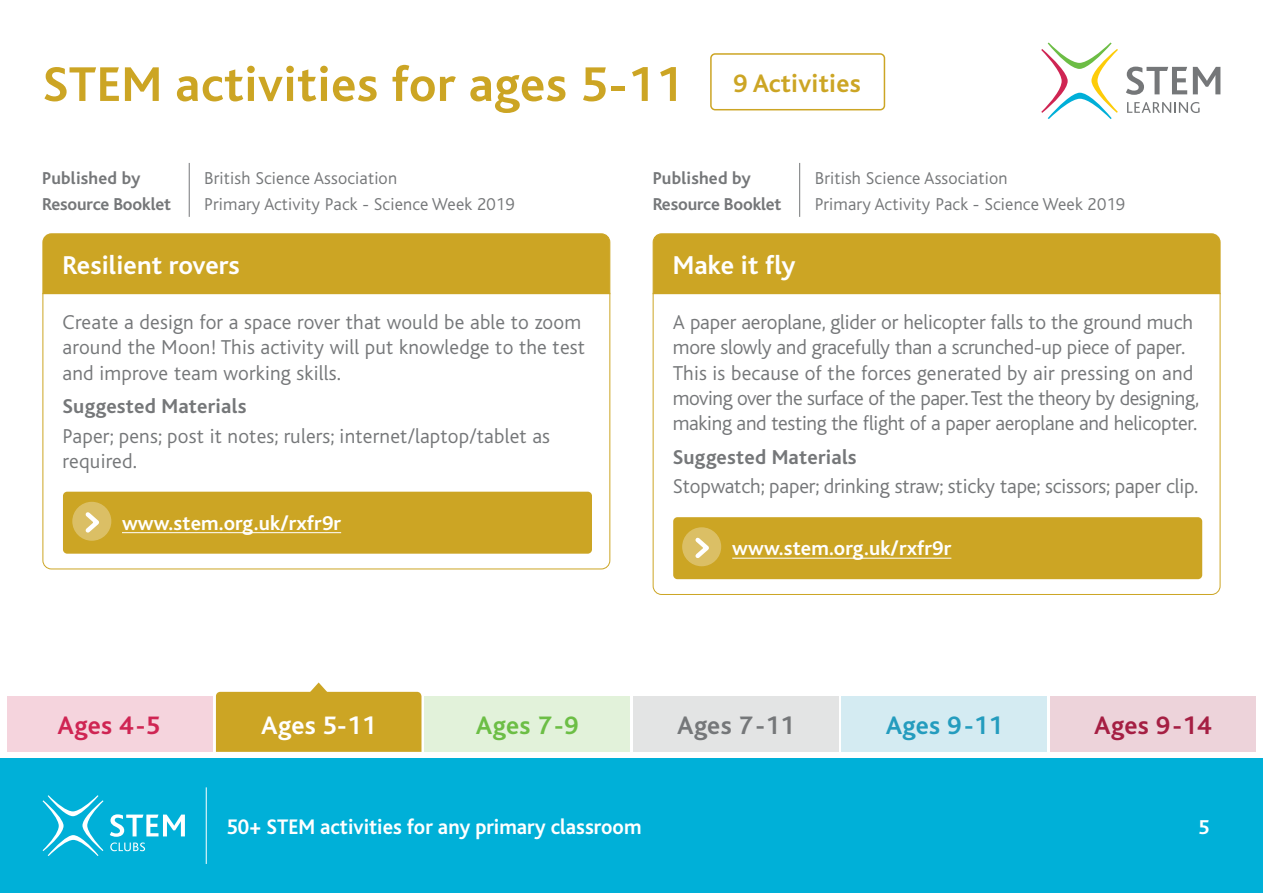
<style>
.page{position:relative;width:1263px;height:893px;background:#fff}
.page>*{position:absolute;margin:0;border:0;box-sizing:border-box;transform-origin:0 0}
.t1{font:700 51px "Bliss";letter-spacing:.01em;color:#cca524}
.t2{font:700 27px "Bliss";letter-spacing:.005em;color:#fff}
.t3{font:700 26.4px "Bliss";letter-spacing:.01em;color:#fff}
.t4{font:700 26.4px "Bliss";letter-spacing:.01em;color:#757779}
.t5{font:700 26.4px "Bliss";letter-spacing:.01em;color:#249cbe}
.t6{font:700 26.4px "Bliss";letter-spacing:.01em;color:#a51f43}
.t7{font:700 26.4px "Bliss";color:#cf2553}
.t8{font:700 26.4px "Bliss";color:#6cbe45}
.t9{font:700 22.05px "Bliss";color:#fff;scale:.95 1}
.t10{font:300 21px/25.2px "Bliss";letter-spacing:-.005em;color:#757779}
.t11{font:700 21px "Bliss";letter-spacing:.005em;color:#fff}
.t12{font:700 21px "Bliss";letter-spacing:.01em;color:#757779}
.t13{font:300 18px "Bliss";letter-spacing:.01em;color:#757779}
.t14{font:700 18px "Bliss";letter-spacing:-.01em;color:#757779}
.t15{font:700 18px "Bliss";letter-spacing:.01em;color:#757779}
</style>
<div class="page">
<div style="left:710px;top:53px;width:175px;height:57px;border:2px solid #cca524;border-radius:4px"></div>
<svg style="left:42px;top:294px;width:569px;height:276px"></svg>
<svg style="left:652px;top:294px;width:569px;height:301px"></svg>
<div style="left:42px;top:233px;width:569px;height:61px;background:#cca524"></div>
<div style="left:652px;top:233px;width:569px;height:61px;background:#cca524"></div>
<div style="left:63px;top:492px;width:529px;height:62px;background:#cca524;border-radius:4px"></div>
<div style="left:673px;top:517px;width:529px;height:62px;background:#cca524;border-radius:4px"></div>
<hr style="left:122px;top:532px;width:219px;height:1px;background:#fff">
<hr style="left:732px;top:558px;width:219px;height:1px;background:#fff">
<hr style="left:799px;top:163px;width:1px;height:54px;background:#757779">
<hr style="left:189px;top:163px;width:1px;height:54px;background:#757779">
<div style="left:73px;top:503px;width:38px;height:37px;background:#dbbf65;border-radius:50%"></div>
<div style="left:72px;top:502px;width:39px;height:39px;border:2px solid #fff;border-radius:50%"></div>
<svg style="left:81px;top:508px;width:23px;height:29px"></svg>
<div style="left:683px;top:528px;width:37px;height:37px;background:#dbbf65;border-radius:50%"></div>
<div style="left:682px;top:527px;width:39px;height:39px;border:2px solid #fff;border-radius:50%"></div>
<svg style="left:691px;top:537px;width:22px;height:25px"></svg>
<div style="left:0;top:758px;width:1263px;height:135px;background:#00b0d8"></div>
<svg style="left:110px;top:814px;width:75px;height:37px"></svg>
<svg style="left:43px;top:795px;width:60px;height:61px"></svg>
<hr style="left:206px;top:787px;width:1px;height:77px;background:#fff">
<svg style="left:1127px;top:102px;width:72px;height:11px"></svg>
<svg style="left:1126px;top:67px;width:61px;height:28px"></svg>
<svg style="left:1193px;top:67px;width:27px;height:27px"></svg>
<svg style="left:1041px;top:43px;width:77px;height:76px"></svg>
<div style="left:7px;top:696px;width:206px;height:56px;background:#f5d4dd"></div>
<div style="left:424px;top:696px;width:206px;height:56px;background:#e2f2da"></div>
<div style="left:633px;top:696px;width:205px;height:56px;background:#e3e4e4"></div>
<div style="left:842px;top:696px;width:205px;height:56px;background:#d4ebf2"></div>
<div style="left:1050px;top:696px;width:205px;height:56px;background:#edd3da"></div>
<svg style="left:216px;top:682px;width:205px;height:70px"></svg>
<h1 class="t1" style="left:43px;top:58px;width:820px">STEM activities for ages 5-11 <sup>9</sup> <sup>Activities</sup></h1>
<p class="t15" style="left:42px;top:169px;width:100px">Published by</p>
<p class="t13" style="left:204px;top:168px;width:194px">British Science Association</p>
<p class="t14" style="left:42px;top:194px;width:130px">Resource Booklet</p>
<p class="t13" style="left:204px;top:194px;width:312px">Primary Activity Pack - Science Week 2019</p>
<p class="t15" style="left:653px;top:169px;width:100px">Published by</p>
<p class="t13" style="left:815px;top:168px;width:194px">British Science Association</p>
<p class="t14" style="left:653px;top:194px;width:130px">Resource Booklet</p>
<p class="t13" style="left:815px;top:194px;width:312px">Primary Activity Pack - Science Week 2019</p>
<p class="t2" style="left:63px;top:251px;width:179px">Resilient rovers</p>
<p class="t2" style="left:673px;top:251px;width:124px">Make it fly</p>
<p class="t10" style="left:63px;top:310px;width:524px">Create a design for a space rover that would be able to zoom around the Moon! This activity will put knowledge to the test and improve team working skills.</p>
<p class="t12" style="left:63px;top:395px;width:185px">Suggested Materials</p>
<p class="t10" style="left:63px;top:424px;width:489px">Paper; pens; post it notes; rulers; internet/laptop/tablet as required.</p>
<p class="t11" style="left:122px;top:512px;width:221px">www.stem.org.uk/rxfr9r</p>
<p class="t10" style="left:673px;top:310px;width:528px">A paper aeroplane, glider or helicopter falls to the ground much more slowly and gracefully than a scrunched-up piece of paper.<br>This is because of the forces generated by air pressing on and moving over the surface of the paper. Test the theory by designing, making and testing the flight of a paper aeroplane and helicopter.</p>
<p class="t12" style="left:673px;top:446px;width:185px">Suggested Materials</p>
<p class="t10" style="left:673px;top:474px;width:527px">Stopwatch; paper; drinking straw; sticky tape; scissors; paper clip.</p>
<p class="t11" style="left:732px;top:538px;width:221px">www.stem.org.uk/rxfr9r</p>
<p class="t7" style="left:58px;top:712px;width:104px">Ages 4 -5</p>
<p class="t3" style="left:261px;top:712px;width:116px">Ages 5-11</p>
<p class="t8" style="left:476px;top:712px;width:104px">Ages 7 -9</p>
<p class="t4" style="left:677px;top:712px;width:119px">Ages 7 -11</p>
<p class="t5" style="left:886px;top:712px;width:119px">Ages 9 -11</p>
<p class="t6" style="left:1094px;top:712px;width:119px">Ages 9 -14</p>
<p class="t9" style="left:226px;top:815px;width:438px">50+ STEM activities for any primary classroom</p>
<p class="t11" style="left:1198px;top:817px;width:13px">5</p>
</div>
